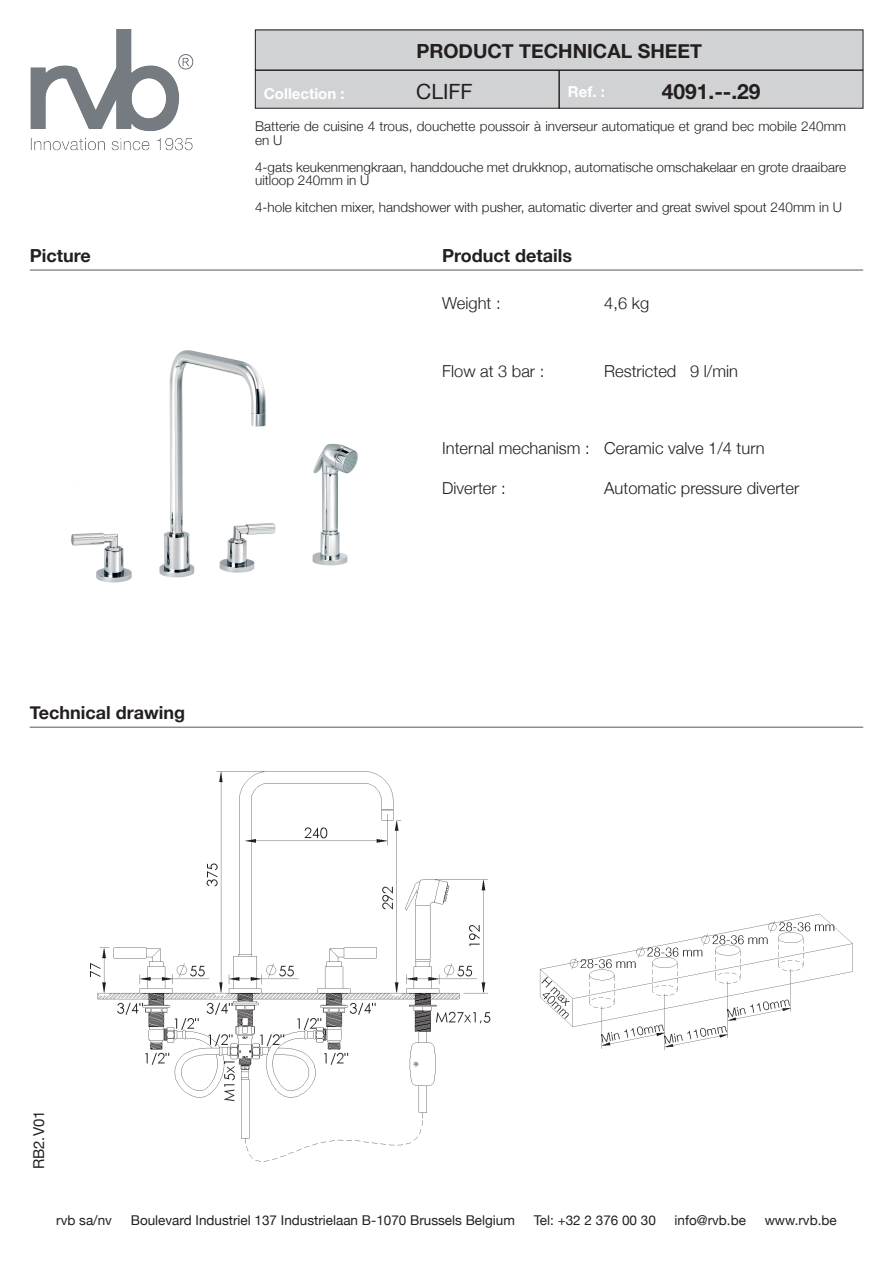
<style>
.page{position:relative;width:893px;height:1263px;background:#fff}
.page>*{position:absolute;margin:0;border:0;box-sizing:border-box;transform-origin:0 0}
.t1{font:700 21px "Helvetica Neue";color:#231f20}
.t2{font:21px "Helvetica Neue";color:#231f20}
.t3{font:700 19.5px "Helvetica Neue";color:#231f20}
.t4{font:700 18px "Helvetica Neue";color:#231f20}
.t5{font:300 16.5px "Helvetica Neue";color:#231f20}
.t6{font:700 15px "Helvetica Neue";color:#fff}
.t7{font:15px "Helvetica Neue";color:#231f20}
.t8{font:300 13.5px/13.5px "Helvetica Neue";color:#231f20}
.t9{font:13.5px "Helvetica Neue";color:#231f20}
</style>
<div class="page">
<img style="left:30px;top:30px;width:164px;height:121px">
<div style="left:255px;top:70px;width:304px;height:38px;background:#d1d2d4"></div>
<div style="left:255px;top:70px;width:304px;height:38px;border:1px solid #231f20"></div>
<div style="left:559px;top:70px;width:304px;height:38px;background:#d1d2d4"></div>
<div style="left:559px;top:70px;width:304px;height:38px;border:1px solid #231f20"></div>
<div style="left:255px;top:30px;width:608px;height:40px;background:#d1d2d4"></div>
<hr style="left:30px;top:727px;width:833px;height:1px;background:#57585a">
<hr style="left:30px;top:270px;width:833px;height:1px;background:#57585a">
<img style="left:71px;top:350px;width:287px;height:233px">
<img style="left:539px;top:913px;width:314px;height:138px">
<img style="left:90px;top:771px;width:401px;height:391px">
<p class="t3" style="left:416px;top:39px;width:287px">PRODUCT TECHNICAL SHEET</p>
<p class="t2" style="left:416px;top:79px;width:58px">CLIFF</p>
<p class="t1" style="left:662px;top:79px;width:100px">4091.--.29</p>
<p class="t6" style="left:264px;top:84px;width:82px">Collection :</p>
<p class="t6" style="left:568px;top:82px;width:38px">Ref. :</p>
<p class="t4" style="left:30px;top:244px;width:63px">Picture</p>
<p class="t8" style="left:255px;top:119px;width:593px">Batterie de cuisine 4 trous, douchette poussoir à inverseur automatique et grand bec mobile 240mm en U</p>
<p class="t8" style="left:255px;top:160px;width:593px">4-gats keukenmengkraan, handdouche met drukknop, automatische omschakelaar en grote draaibare uitloop 240mm in U</p>
<p class="t8" style="left:255px;top:200px;width:588px">4-hole kitchen mixer, handshower with pusher, automatic diverter and great swivel spout 240mm in U</p>
<p class="t4" style="left:442px;top:244px;width:131px">Product details</p>
<p class="t5" style="left:442px;top:293px;width:60px">Weight :</p>
<p class="t5" style="left:604px;top:293px;width:46px">4,6 kg</p>
<p class="t5" style="left:442px;top:361px;width:104px">Flow at 3 bar :</p>
<p class="t5" style="left:604px;top:361px;width:135px">Restricted 9 l/min</p>
<p class="t5" style="left:442px;top:438px;width:324px">Internal mechanism : Ceramic valve 1/4 turn</p>
<p class="t5" style="left:442px;top:478px;width:65px">Diverter :</p>
<p class="t5" style="left:604px;top:478px;width:196px">Automatic pressure diverter</p>
<p class="t4" style="left:30px;top:702px;width:157px">Technical drawing</p>
<p class="t7" style="left:30px;top:1169px;width:60px;rotate:-90deg">RB2.V01</p>
<p class="t7" style="left:30px;top:1159px;width:20px;rotate:-90deg">A1</p>
<p class="t9" style="left:56px;top:1212px;width:57px">rvb sa/nv</p>
<p class="t9" style="left:131px;top:1212px;width:386px">Boulevard Industriel 137 Industrielaan B-1070 Brussels Belgium</p>
<p class="t9" style="left:534px;top:1212px;width:124px">Tel: +32 2 376 00 30</p>
<p class="t9" style="left:675px;top:1212px;width:73px">info@rvb.be</p>
<p class="t9" style="left:765px;top:1212px;width:73px">www.rvb.be</p>
</div>
